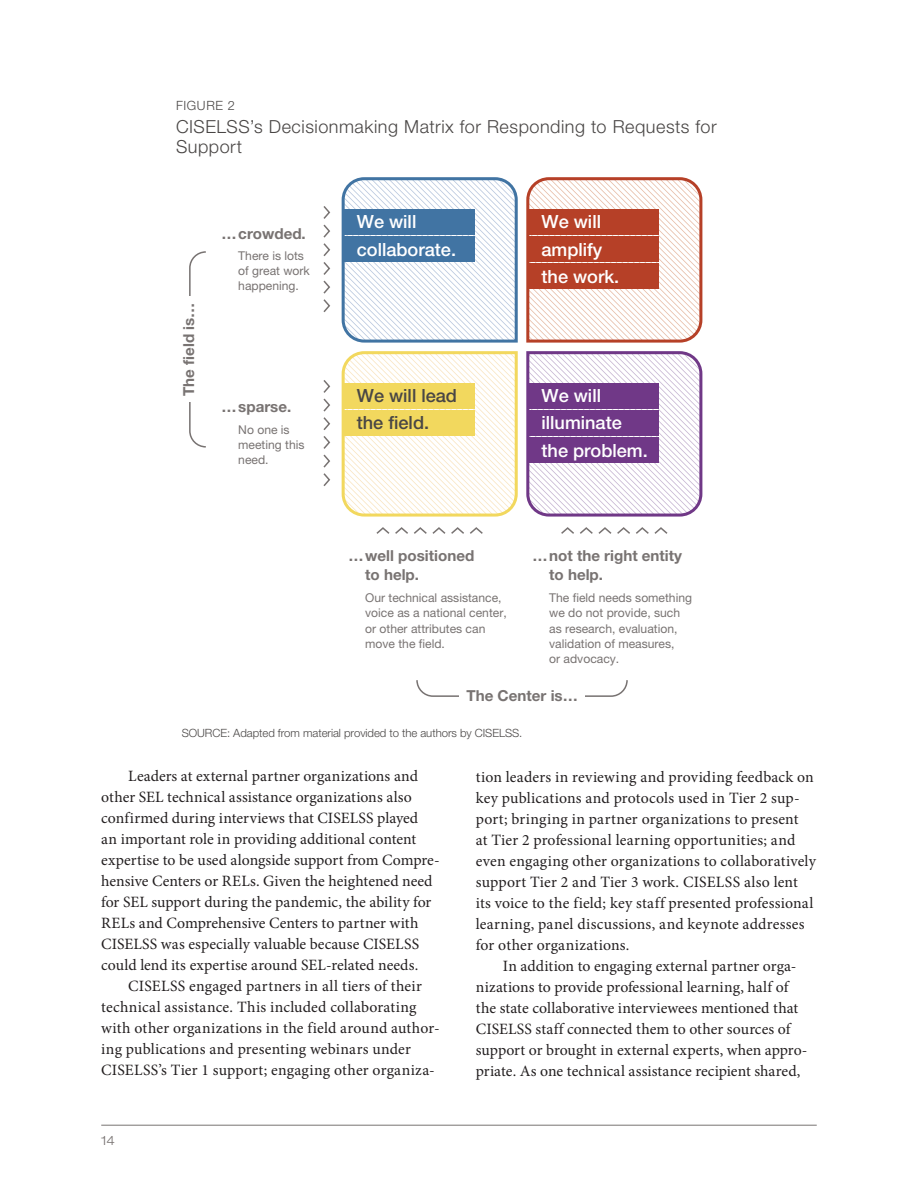
<style>
.page{position:relative;width:918px;height:1188px;background:#fff}
.page>*{position:absolute;margin:0;border:0;box-sizing:border-box;transform-origin:0 0}
.t1{font:500 18.15px/27.3px "Helvetica Neue LT Std";color:#fff}
.t2{font:500 18.15px/27.3px "Helvetica Neue LT Std";color:#494645}
.t3{font:300 18px/20.2px "Helvetica Neue LT Std";letter-spacing:.03em;color:#494645}
.t4{font:15.75px/21px "Minion Pro";letter-spacing:.005em;color:#231f20}
.t5{font:700 15.15px/18.1px "Helvetica Neue LT Std";color:#787372}
.t6{font:300 12.75px "Helvetica Neue LT Std";letter-spacing:.055em;color:#494645}
.t7{font:300 expanded 12.75px "Helvetica Neue LT Std";color:#787372}
.t8{font:12.15px/15.1px "Helvetica Neue LT Std";color:#787372}
.t9{font:300 11.4px "Helvetica Neue LT Std";letter-spacing:-.005em;color:#494645}
</style>
<div class="page">
<hr style="left:101px;top:1125px;width:716px;height:1px;background:#787372">
<svg style="left:416px;top:680px;width:212px;height:17px"></svg>
<div style="left:459px;top:690px;width:126px;height:11px;background:#fff"></div>
<svg style="left:189px;top:251px;width:17px;height:197px"></svg>
<div style="left:184px;top:297px;width:13px;height:105px;background:#fff"></div>
<svg style="left:341px;top:177px;width:177px;height:166px"></svg>
<svg style="left:526px;top:177px;width:177px;height:166px"></svg>
<div style="left:343px;top:209px;width:131px;height:26px;background:#4174a3"></div>
<div style="left:343px;top:236px;width:131px;height:26px;background:#4174a3"></div>
<div style="left:528px;top:209px;width:131px;height:26px;background:#b64027"></div>
<div style="left:528px;top:236px;width:131px;height:26px;background:#b64027"></div>
<div style="left:528px;top:263px;width:131px;height:26px;background:#b64027"></div>
<svg style="left:341px;top:351px;width:177px;height:166px"></svg>
<svg style="left:526px;top:351px;width:177px;height:166px"></svg>
<div style="left:343px;top:383px;width:131px;height:25px;background:#f2d85e"></div>
<div style="left:343px;top:410px;width:131px;height:26px;background:#f2d85e"></div>
<div style="left:528px;top:383px;width:131px;height:25px;background:#703887"></div>
<div style="left:528px;top:410px;width:131px;height:26px;background:#703887"></div>
<div style="left:528px;top:437px;width:131px;height:26px;background:#703887"></div>
<svg style="left:561px;top:527px;width:107px;height:7px"></svg>
<svg style="left:376px;top:527px;width:107px;height:7px"></svg>
<svg style="left:323px;top:380px;width:8px;height:106px"></svg>
<svg style="left:323px;top:206px;width:8px;height:107px"></svg>
<p class="t6" style="left:176px;top:101px;width:60px">FIGURE 2</p>
<p class="t3" style="left:176px;top:118px;width:542px">CISELSS’s Decisionmaking Matrix for Responding to Requests for<br>Support</p>
<p class="t5" style="left:181px;top:396px;width:95px;rotate:-90deg">The field is…</p>
<p class="t5" style="left:222px;top:226px;width:86px">…crowded.</p>
<p class="t8" style="left:238px;top:249px;width:73px">There is lots of great work happening.</p>
<p class="t5" style="left:222px;top:399px;width:71px">…sparse.</p>
<p class="t8" style="left:238px;top:423px;width:68px">No one is meeting this need.</p>
<p class="t1" style="left:357px;top:210px;width:101px">We will collaborate.</p>
<p class="t1" style="left:542px;top:210px;width:79px">We will amplify the work.</p>
<p class="t2" style="left:357px;top:384px;width:102px">We will lead the field.</p>
<p class="t1" style="left:542px;top:384px;width:108px">We will illuminate the problem.</p>
<p class="t5" style="left:549px;top:548px;width:134px;text-indent:-17px">…not the right entity to help.</p>
<p class="t8" style="left:549px;top:592px;width:144px">The field needs something we do not provide, such as research, evaluation, validation of measures,<br>or advocacy.</p>
<p class="t5" style="left:466px;top:688px;width:113px">The Center is…</p>
<p class="t5" style="left:365px;top:548px;width:111px;text-indent:-17px">…well positioned to help.</p>
<p class="t8" style="left:365px;top:592px;width:143px">Our technical assistance, voice as a national center, or other attributes can move the field.</p>
<p class="t9" style="left:182px;top:729px;width:342px">SOURCE: Adapted from material provided to the authors by CISELSS.</p>
<p class="t4" style="left:101px;top:767px;width:340px;text-indent:27px">Leaders at external partner organizations and other SEL technical assistance organizations also confirmed during interviews that CISELSS played<br>an important role in providing additional content expertise to be used alongside support from Compre&shy;hensive Centers or RELs. Given the heightened need for SEL support during the pandemic, the ability for RELs and Comprehensive Centers to partner with CISELSS was especially valuable because CISELSS could lend its expertise around SEL-related needs.</p>
<p class="t4" style="left:101px;top:976px;width:340px;text-indent:27px">CISELSS engaged partners in all tiers of their technical assistance. This included collaborating with other organizations in the field around author&shy;ing publications and presenting webinars under CISELSS’s Tier 1 support; engaging other organiza-</p>
<p class="t7" style="left:101px;top:1133px;width:15px">14</p>
<p class="t4" style="left:476px;top:767px;width:342px">tion leaders in reviewing and providing feedback on key publications and protocols used in Tier 2 sup&shy;port; bringing in partner organizations to present<br>at Tier 2 professional learning opportunities; and even engaging other organizations to collaboratively support Tier 2 and Tier 3 work. CISELSS also lent its voice to the field; key staff presented professional learning, panel discussions, and keynote addresses for other organizations.</p>
<p class="t4" style="left:476px;top:956px;width:333px;text-indent:27px">In addition to engaging external partner orga&shy;nizations to provide professional learning, half of the state collaborative interviewees mentioned that CISELSS staff connected them to other sources of support or brought in external experts, when appro&shy;priate. As one technical assistance recipient shared,</p>
</div>
